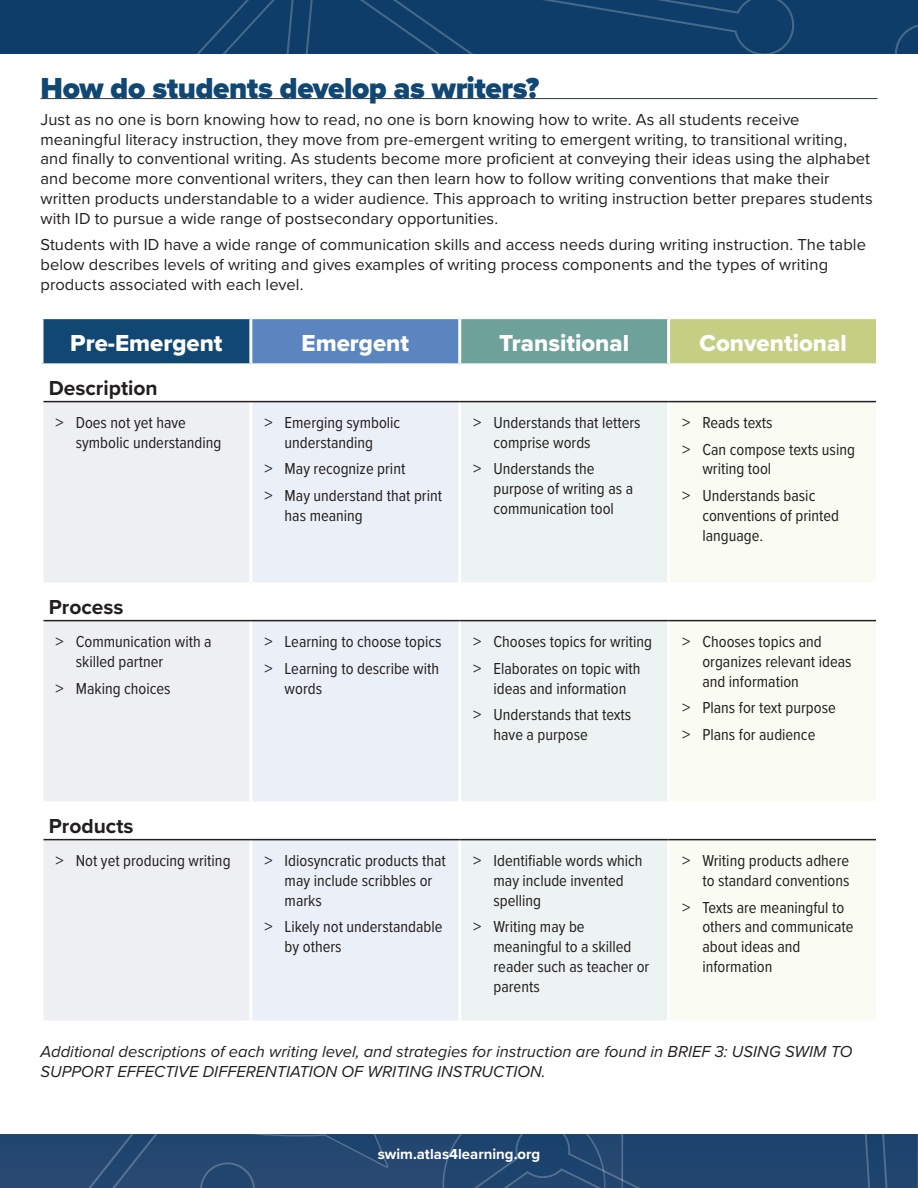
<style>
.page{position:relative;width:918px;height:1188px;background:#fff}
.page>*{position:absolute;margin:0;border:0;box-sizing:border-box;transform-origin:0 0}
.Heading{font:900 30px "Proxima Nova";letter-spacing:-.015em;color:#104773}
.Paragraph{font:24px "Proxima Nova Extrabld";color:#fff}
.Paragraph-2{font:700 21px "Proxima Nova";color:#231f20}
.t1{font:16.5px/19.8px "Proxima Nova Cond";color:#231f20}
.Paragraph-3{font:16.5px/19.8px "Proxima Nova";letter-spacing:.005em;color:#231f20}
.Paragraph-4{font:italic 16.5px/19.8px "Proxima Nova";color:#231f20}
.t2{font:700 15px "Proxima Nova";color:#fff}
.s1{font-family:"Proxima Nova"}
</style>
<div class="page">
<hr style="left:41px;top:98px;width:836px;height:1px;background:#2d393f">
<div style="left:42px;top:318px;width:209px;height:47px;background:#104773"></div>
<div style="left:251px;top:318px;width:209px;height:47px;background:#5a85bf"></div>
<div style="left:460px;top:318px;width:209px;height:47px;background:#6da199"></div>
<div style="left:669px;top:318px;width:209px;height:47px;background:#c5cf84"></div>
<svg style="left:44px;top:402px;width:207px;height:618px;background:#eff0f3"></svg>
<svg style="left:251px;top:402px;width:209px;height:618px;background:#ecf0f7"></svg>
<svg style="left:460px;top:402px;width:209px;height:618px;background:#eef3f3"></svg>
<svg style="left:669px;top:402px;width:207px;height:618px;fill:#fafcf3"></svg>
<hr style="left:41px;top:316px;width:210px;height:3px;background:#fff">
<hr style="left:41px;top:319px;width:3px;height:44px;background:#fff">
<hr style="left:251px;top:316px;width:209px;height:3px;background:#fff">
<hr style="left:249px;top:319px;width:3px;height:44px;background:#fff">
<hr style="left:460px;top:316px;width:209px;height:3px;background:#fff">
<hr style="left:458px;top:319px;width:3px;height:44px;background:#fff">
<hr style="left:669px;top:316px;width:210px;height:3px;background:#fff">
<hr style="left:667px;top:319px;width:3px;height:44px;background:#fff">
<hr style="left:876px;top:319px;width:3px;height:44px;background:#fff">
<hr style="left:41px;top:363px;width:210px;height:3px;background:#fff">
<hr style="left:251px;top:363px;width:209px;height:3px;background:#fff">
<hr style="left:460px;top:363px;width:209px;height:3px;background:#fff">
<hr style="left:669px;top:363px;width:210px;height:3px;background:#fff">
<hr style="left:249px;top:402px;width:3px;height:180px;background:#fff">
<hr style="left:458px;top:402px;width:3px;height:180px;background:#fff">
<hr style="left:667px;top:402px;width:3px;height:180px;background:#fff">
<hr style="left:41px;top:582px;width:210px;height:3px;background:#fff">
<hr style="left:251px;top:582px;width:209px;height:3px;background:#fff">
<hr style="left:460px;top:582px;width:209px;height:3px;background:#fff">
<hr style="left:669px;top:582px;width:210px;height:3px;background:#fff">
<hr style="left:249px;top:621px;width:3px;height:180px;background:#fff">
<hr style="left:458px;top:621px;width:3px;height:180px;background:#fff">
<hr style="left:667px;top:621px;width:3px;height:180px;background:#fff">
<hr style="left:41px;top:801px;width:210px;height:3px;background:#fff">
<hr style="left:251px;top:801px;width:209px;height:3px;background:#fff">
<hr style="left:460px;top:801px;width:209px;height:3px;background:#fff">
<hr style="left:669px;top:801px;width:210px;height:3px;background:#fff">
<hr style="left:249px;top:840px;width:3px;height:180px;background:#fff">
<hr style="left:458px;top:840px;width:3px;height:180px;background:#fff">
<hr style="left:667px;top:840px;width:3px;height:180px;background:#fff">
<hr style="left:44px;top:401px;width:207px;height:1px;background:#231f20">
<hr style="left:251px;top:401px;width:209px;height:1px;background:#231f20">
<hr style="left:460px;top:401px;width:209px;height:1px;background:#231f20">
<hr style="left:669px;top:401px;width:207px;height:1px;background:#231f20">
<hr style="left:44px;top:620px;width:207px;height:1px;background:#231f20">
<hr style="left:251px;top:620px;width:209px;height:1px;background:#231f20">
<hr style="left:460px;top:620px;width:209px;height:1px;background:#231f20">
<hr style="left:669px;top:620px;width:207px;height:1px;background:#231f20">
<hr style="left:44px;top:839px;width:207px;height:1px;background:#231f20">
<hr style="left:251px;top:839px;width:209px;height:1px;background:#231f20">
<hr style="left:460px;top:839px;width:209px;height:1px;background:#231f20">
<hr style="left:669px;top:839px;width:207px;height:1px;background:#231f20">
<div style="left:0;top:1134px;width:918px;height:54px;background:#22466f"></div>
<div style="left:8px;top:0;width:910px;height:54px;background:#0e3d69"></div>
<p class="Heading" style="left:41px;top:66px;width:500px">How do students develop as writers?</p>
<p class="Paragraph-3" style="left:41px;top:109px;width:834px">Just as no one is born knowing how to read, no one is born knowing how to write. As all students receive meaningful literacy instruction, they move from pre-emergent writing to emergent writing, to transitional writing, and finally to conventional writing. As students become more proficient at conveying their ideas using the alphabet and become more conventional writers, they can then learn how to follow writing conventions that make their written products understandable to a wider audience. This approach to writing instruction better prepares students with ID to pursue a wide range of postsecondary opportunities.</p>
<p class="Paragraph-3" style="left:41px;top:234px;width:827px">Students with ID have a wide range of communication skills and access needs during writing instruction. The table below describes levels of writing and gives examples of writing process components and the types of writing products associated with each level.</p>
<p class="Paragraph" style="left:70px;top:325px;width:154px">Pre-Emergent</p>
<p class="Paragraph" style="left:302px;top:325px;width:109px">Emergent</p>
<p class="Paragraph" style="left:499px;top:325px;width:131px">Transitional</p>
<p class="Paragraph" style="left:699px;top:325px;width:149px">Conventional</p>
<p class="Paragraph-2" style="left:49px;top:372px;width:110px">Description</p>
<p class="t1" style="left:76px;top:412px;width:147px;text-indent:-20px"><span class="s1">&gt;</span> Does not yet have symbolic understanding</p>
<p class="t1" style="left:264px;top:412px;width:137px;text-align:center"><span class="s1">&gt;</span> Emerging symbolic understanding</p>
<p class="t1" style="left:264px;top:458px;width:142px"><span class="s1">&gt;</span> May recognize print</p>
<p class="t1" style="left:285px;top:485px;width:159px;text-indent:-20px"><span class="s1">&gt;</span> May understand that print has meaning</p>
<p class="t1" style="left:494px;top:412px;width:149px;text-indent:-20px"><span class="s1">&gt;</span> Understands that letters comprise words</p>
<p class="t1" style="left:494px;top:458px;width:141px;text-indent:-20px"><span class="s1">&gt;</span> Understands the purpose of writing as a communication tool</p>
<p class="t1" style="left:682px;top:412px;width:92px"><span class="s1">&gt;</span> Reads texts</p>
<p class="t1" style="left:702px;top:439px;width:154px;text-indent:-20px"><span class="s1">&gt;</span> Can compose texts using writing tool</p>
<p class="t1" style="left:702px;top:485px;width:138px;text-indent:-20px"><span class="s1">&gt;</span> Understands basic conventions of printed language.</p>
<p class="Paragraph-2" style="left:49px;top:591px;width:76px">Process</p>
<p class="t1" style="left:76px;top:631px;width:137px;text-indent:-20px"><span class="s1">&gt;</span> Communication with a skilled partner</p>
<p class="t1" style="left:56px;top:677px;width:117px"><span class="s1">&gt;</span> Making choices</p>
<p class="t1" style="left:264px;top:631px;width:179px"><span class="s1">&gt;</span> Learning to choose topics</p>
<p class="t1" style="left:285px;top:658px;width:156px;text-indent:-20px"><span class="s1">&gt;</span> Learning to describe with words</p>
<p class="t1" style="left:473px;top:631px;width:180px"><span class="s1">&gt;</span> Chooses topics for writing</p>
<p class="t1" style="left:473px;top:658px;width:169px;text-align:center"><span class="s1">&gt;</span> Elaborates on topic with ideas and information</p>
<p class="t1" style="left:494px;top:704px;width:139px;text-indent:-20px"><span class="s1">&gt;</span> Understands that texts have a purpose</p>
<p class="Paragraph-2" style="left:49px;top:810px;width:86px">Products</p>
<p class="t1" style="left:56px;top:850px;width:177px"><span class="s1">&gt;</span> Not yet producing writing</p>
<p class="t1" style="left:285px;top:850px;width:163px;text-indent:-20px"><span class="s1">&gt;</span> Idiosyncratic products that may include scribbles or marks</p>
<p class="t1" style="left:285px;top:916px;width:159px;text-indent:-20px"><span class="s1">&gt;</span> Likely not understandable by others</p>
<p class="t1" style="left:494px;top:850px;width:151px;text-indent:-20px"><span class="s1">&gt;</span> Identifiable words which may include invented spelling</p>
<p class="t1" style="left:494px;top:916px;width:157px;text-indent:-20px"><span class="s1">&gt;</span> Writing may be meaningful to a skilled reader such as teacher or parents</p>
<p class="t1" style="left:702px;top:631px;width:151px;text-indent:-20px"><span class="s1">&gt;</span> Chooses topics and organizes relevant ideas and information</p>
<p class="t1" style="left:682px;top:697px;width:155px"><span class="s1">&gt;</span> Plans for text purpose</p>
<p class="t1" style="left:682px;top:724px;width:135px"><span class="s1">&gt;</span> Plans for audience</p>
<p class="t1" style="left:682px;top:850px;width:169px;text-align:right"><span class="s1">&gt;</span> Writing products adhere to standard conventions</p>
<p class="t1" style="left:702px;top:896px;width:153px;text-indent:-20px"><span class="s1">&gt;</span> Texts are meaningful to others and communicate about ideas and information</p>
<p class="Paragraph-4" style="left:41px;top:1041px;width:813px">Additional descriptions of each writing level, and strategies for instruction are found in BRIEF 3: USING SWIM TO<br>SUPPORT EFFECTIVE DIFFERENTIATION OF WRITING INSTRUCTION.</p>
<p class="t2" style="left:378px;top:1143px;width:164px">swim.atlas4learning.org</p>
</div>
